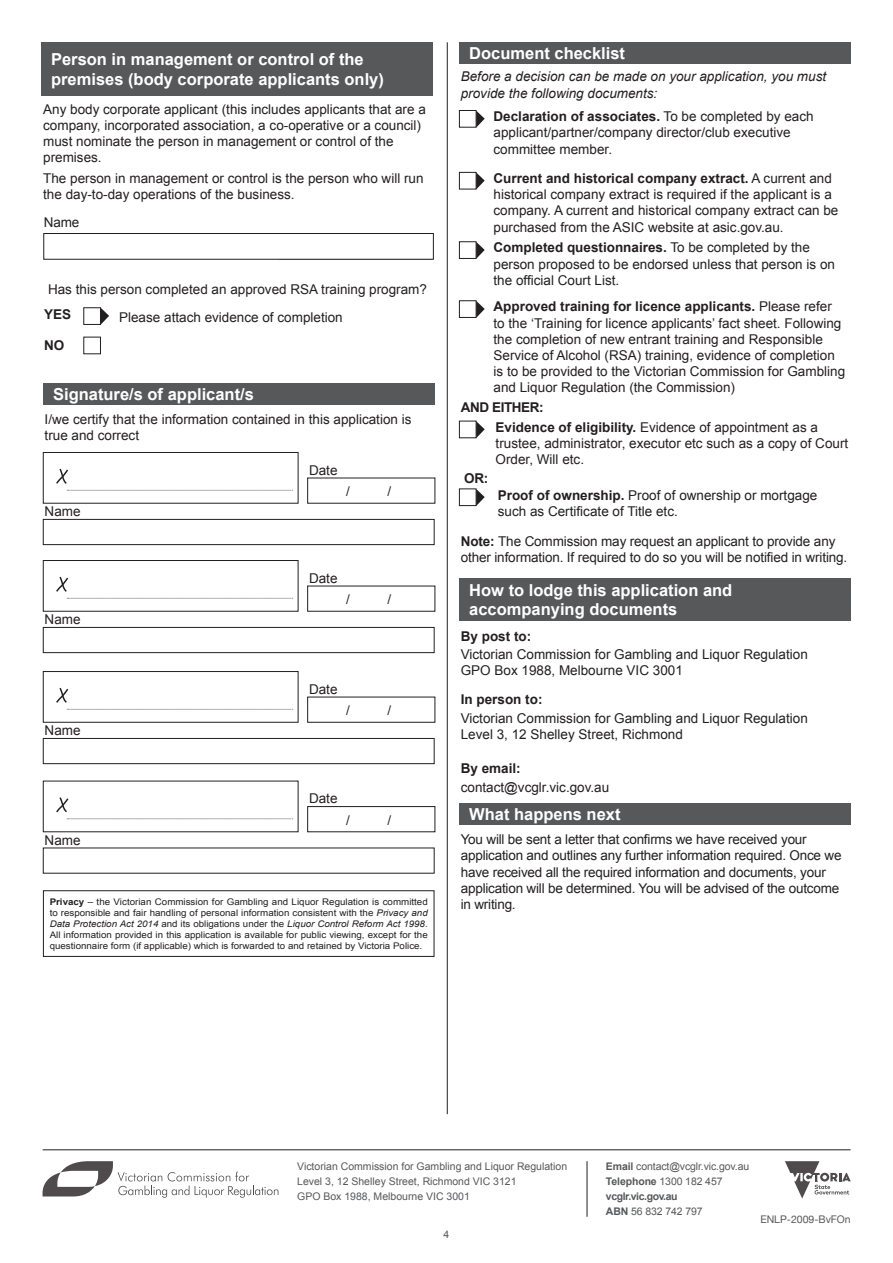
<style>
.page{position:relative;width:893px;height:1263px;background:#fff}
.page>*{position:absolute;margin:0;border:0;box-sizing:border-box;transform-origin:0 0}
.t1{font:700 16.5px/19.8px "Arial";color:#fff}
.Body_text{font:13.5px/16.2px "Arial";color:#231f20}
.t2{font:italic 13.5px/16.5px "Arial";color:#231f20}
.t3{font:700 13.5px "Arial";color:#231f20}
.t4{font:700 13.5px "Arial";letter-spacing:-.03em;color:#231f20}
.t5{font:10.5px/15px "Arial";color:#57585a}
.t6{font:10.5px "Helvetica Neue";color:#57585a}
.t7{font:9.15px/10.9px "Arial";color:#231f20;text-align:justify;scale:1.07 1}
.s1{font-weight:700}
.s2{font-style:italic}
</style>
<div class="page">
<hr style="left:43px;top:1149px;width:808px;height:1px;background:#231f20">
<svg style="left:43px;top:1161px;width:235px;height:37px"></svg>
<hr style="left:587px;top:1161px;width:1px;height:56px;background:#231f20">
<svg style="left:785px;top:1161px;width:66px;height:37px"></svg>
<div style="left:43px;top:519px;width:391px;height:26px;border:1px solid #231f20"></div>
<div style="left:43px;top:452px;width:255px;height:51px;border:1px solid #231f20"></div>
<svg style="left:56px;top:468px;width:237px;height:23px"></svg>
<div style="left:43px;top:627px;width:391px;height:26px;border:1px solid #231f20"></div>
<div style="left:43px;top:560px;width:255px;height:51px;border:1px solid #231f20"></div>
<svg style="left:56px;top:576px;width:237px;height:23px"></svg>
<div style="left:43px;top:738px;width:391px;height:26px;border:1px solid #231f20"></div>
<div style="left:43px;top:671px;width:255px;height:51px;border:1px solid #231f20"></div>
<svg style="left:56px;top:687px;width:237px;height:23px"></svg>
<div style="left:307px;top:806px;width:128px;height:26px;border:1px solid #231f20"></div>
<svg style="left:56px;top:797px;width:237px;height:22px"></svg>
<div style="left:43px;top:383px;width:391px;height:21px;background:#57585a"></div>
<hr style="left:447px;top:42px;width:1px;height:1072px;background:#231f20">
<div style="left:459px;top:578px;width:391px;height:43px;background:#57585a"></div>
<div style="left:459px;top:803px;width:391px;height:21px;background:#57585a"></div>
<div style="left:459px;top:43px;width:391px;height:21px;background:#57585a"></div>
<div style="left:459px;top:110px;width:17px;height:17px;border:1px solid #231f20"></div>
<svg style="left:476px;top:111px;width:9px;height:17px"></svg>
<div style="left:459px;top:172px;width:17px;height:17px;border:1px solid #231f20"></div>
<svg style="left:476px;top:172px;width:9px;height:17px"></svg>
<div style="left:459px;top:242px;width:17px;height:17px;border:1px solid #231f20"></div>
<svg style="left:476px;top:242px;width:9px;height:17px"></svg>
<div style="left:459px;top:301px;width:17px;height:17px;border:1px solid #231f20"></div>
<svg style="left:476px;top:301px;width:9px;height:17px"></svg>
<div style="left:459px;top:421px;width:17px;height:17px;border:1px solid #231f20"></div>
<svg style="left:476px;top:421px;width:9px;height:17px"></svg>
<div style="left:459px;top:489px;width:17px;height:17px;border:1px solid #231f20"></div>
<svg style="left:476px;top:489px;width:9px;height:17px"></svg>
<svg style="left:280px;top:259px;width:152px;height:1px"></svg>
<div style="left:41px;top:43px;width:391px;height:53px;background:#57585a"></div>
<div style="left:44px;top:233px;width:389px;height:26px;border:1px solid #231f20"></div>
<div style="left:84px;top:308px;width:17px;height:17px;border:1px solid #231f20"></div>
<svg style="left:101px;top:308px;width:8px;height:17px"></svg>
<div style="left:84px;top:337px;width:17px;height:17px;border:1px solid #231f20"></div>
<div style="left:43px;top:890px;width:391px;height:67px;border:1px solid #231f20"></div>
<p class="t1" style="left:51px;top:50px;width:334px">Person in management or control of the premises (body corporate applicants only)</p>
<p class="Body_text" style="left:43px;top:101px;width:384px">Any body corporate applicant (this includes applicants that are a company, incorporated association, a co-operative or a council) must nominate the person in management or control of the premises.</p>
<p class="Body_text" style="left:43px;top:170px;width:382px">The person in management or control is the person who will run the day-to-day operations of the business.</p>
<p class="Body_text" style="left:44px;top:215px;width:37px">Name</p>
<p class="Body_text" style="left:48px;top:281px;width:380px">Has this person completed an approved RSA training program?</p>
<p class="t3" style="left:44px;top:305px;width:29px">YES</p>
<p class="t3" style="left:44px;top:336px;width:22px">NO</p>
<p class="Body_text" style="left:119px;top:309px;width:225px">Please attach evidence of completion</p>
<p class="t1" style="left:53px;top:384px;width:202px">Signature/s of applicant/s</p>
<p class="Body_text" style="left:45px;top:411px;width:368px">I/we certify that the information contained in this application is true and correct</p>
<p class="Body_text" style="left:45px;top:503px;width:38px">Name</p>
<p class="Body_text" style="left:45px;top:612px;width:38px">Name</p>
<p class="Body_text" style="left:45px;top:723px;width:38px">Name</p>
<p class="Body_text" style="left:45px;top:832px;width:38px">Name</p>
<p class="Body_text" style="left:309px;top:462px;width:30px">Date</p>
<p class="Body_text" style="left:346px;top:483px;width:5px">/</p>
<p class="Body_text" style="left:387px;top:483px;width:5px">/</p>
<p class="Body_text" style="left:309px;top:570px;width:30px">Date</p>
<p class="Body_text" style="left:346px;top:591px;width:5px">/</p>
<p class="Body_text" style="left:387px;top:591px;width:5px">/</p>
<p class="Body_text" style="left:309px;top:681px;width:30px">Date</p>
<p class="Body_text" style="left:346px;top:702px;width:5px">/</p>
<p class="Body_text" style="left:387px;top:702px;width:5px">/</p>
<p class="Body_text" style="left:309px;top:790px;width:30px">Date</p>
<p class="Body_text" style="left:346px;top:812px;width:5px">/</p>
<p class="Body_text" style="left:387px;top:812px;width:5px">/</p>
<p class="t7" style="left:50px;top:896px;width:355px"><span class="s1">Privacy</span> – the Victorian Commission for Gambling and Liquor Regulation is committed to responsible and fair handling of personal information consistent with the <span class="s2">Privacy and Data Protection Act 2014</span> and its obligations under the <span class="s2">Liquor Control Reform Act 1998</span>.<br>All information provided in this application is available for public viewing, except for the questionnaire form (if applicable) which is forwarded to and retained by Victoria Police.</p>
<p class="t1" style="left:469px;top:44px;width:157px">Document checklist</p>
<p class="t2" style="left:461px;top:68px;width:367px">Before a decision can be made on your application, you must provide the following documents:</p>
<p class="Body_text" style="left:493px;top:108px;width:322px"><span class="s1">Declaration of associates.</span> To be completed by each applicant/partner/company director/club executive committee member.</p>
<p class="Body_text" style="left:493px;top:170px;width:346px"><span class="s1">Current and historical company extract.</span> A current and historical company extract is required if the applicant is a company. A current and historical company extract can be purchased from the ASIC website at asic.gov.au.</p>
<p class="Body_text" style="left:493px;top:240px;width:343px"><span class="s1">Completed questionnaires.</span> To be completed by the person proposed to be endorsed unless that person is on the official Court List.</p>
<p class="Body_text" style="left:493px;top:299px;width:353px"><span class="s1">Approved training for licence applicants.</span> Please refer to the ‘Training for licence applicants’ fact sheet. Following the completion of new entrant training and Responsible Service of Alcohol (RSA) training, evidence of completion is to be provided to the Victorian Commission for Gambling and Liquor Regulation (the Commission)</p>
<p class="Body_text" style="left:496px;top:419px;width:354px"><span class="s1">Evidence of eligibility.</span> Evidence of appointment as a trustee, administrator, executor etc such as a copy of Court<br>Order, Will etc.</p>
<p class="t4" style="left:461px;top:398px;width:84px">AND EITHER:</p>
<p class="t3" style="left:464px;top:469px;width:25px">OR:</p>
<p class="Body_text" style="left:498px;top:487px;width:321px"><span class="s1">Proof of ownership.</span> Proof of ownership or mortgage such as Certificate of Title etc.</p>
<p class="Body_text" style="left:461px;top:534px;width:388px"><span class="s1">Note:</span> The Commission may request an applicant to provide any other information. If required to do so you will be notified in writing.</p>
<p class="t1" style="left:469px;top:580px;width:265px">How to lodge this application and accompanying documents</p>
<p class="t3" style="left:461px;top:627px;width:72px">By post to:</p>
<p class="Body_text" style="left:461px;top:646px;width:349px">Victorian Commission for Gambling and Liquor Regulation</p>
<p class="Body_text" style="left:461px;top:662px;width:224px">GPO Box 1988, Melbourne VIC 3001</p>
<p class="t3" style="left:461px;top:691px;width:83px">In person to:</p>
<p class="Body_text" style="left:461px;top:710px;width:349px">Victorian Commission for Gambling and Liquor Regulation</p>
<p class="Body_text" style="left:461px;top:726px;width:224px">Level 3, 12 Shelley Street, Richmond</p>
<p class="t3" style="left:461px;top:760px;width:62px">By email:</p>
<p class="Body_text" style="left:461px;top:779px;width:150px">contact@vcglr.vic.gov.au</p>
<p class="t1" style="left:469px;top:805px;width:153px">What happens next</p>
<p class="Body_text" style="left:461px;top:831px;width:382px">You will be sent a letter that confirms we have received your application and outlines any further information required. Once we have received all the required information and documents, your application will be determined. You will be advised of the outcome in writing.</p>
<p class="t5" style="left:297px;top:1159px;width:271px">Victorian Commission for Gambling and Liquor Regulation<br>Level 3, 12 Shelley Street, Richmond VIC 3121<br>GPO Box 1988, Melbourne VIC 3001</p>
<p class="t5" style="left:606px;top:1159px;width:145px"><span class="s1">Email</span> contact@vcglr.vic.gov.au<br><span class="s1">Telephone</span> 1300 182 457 <span class="s1">vcglr.vic.gov.au<br>ABN</span> 56 832 742 797</p>
<p class="t5" style="left:444px;top:1227px;width:7px">4</p>
<p class="t6" style="left:760px;top:1211px;width:92px">ENLP-2009-BvFOn</p>
</div>
